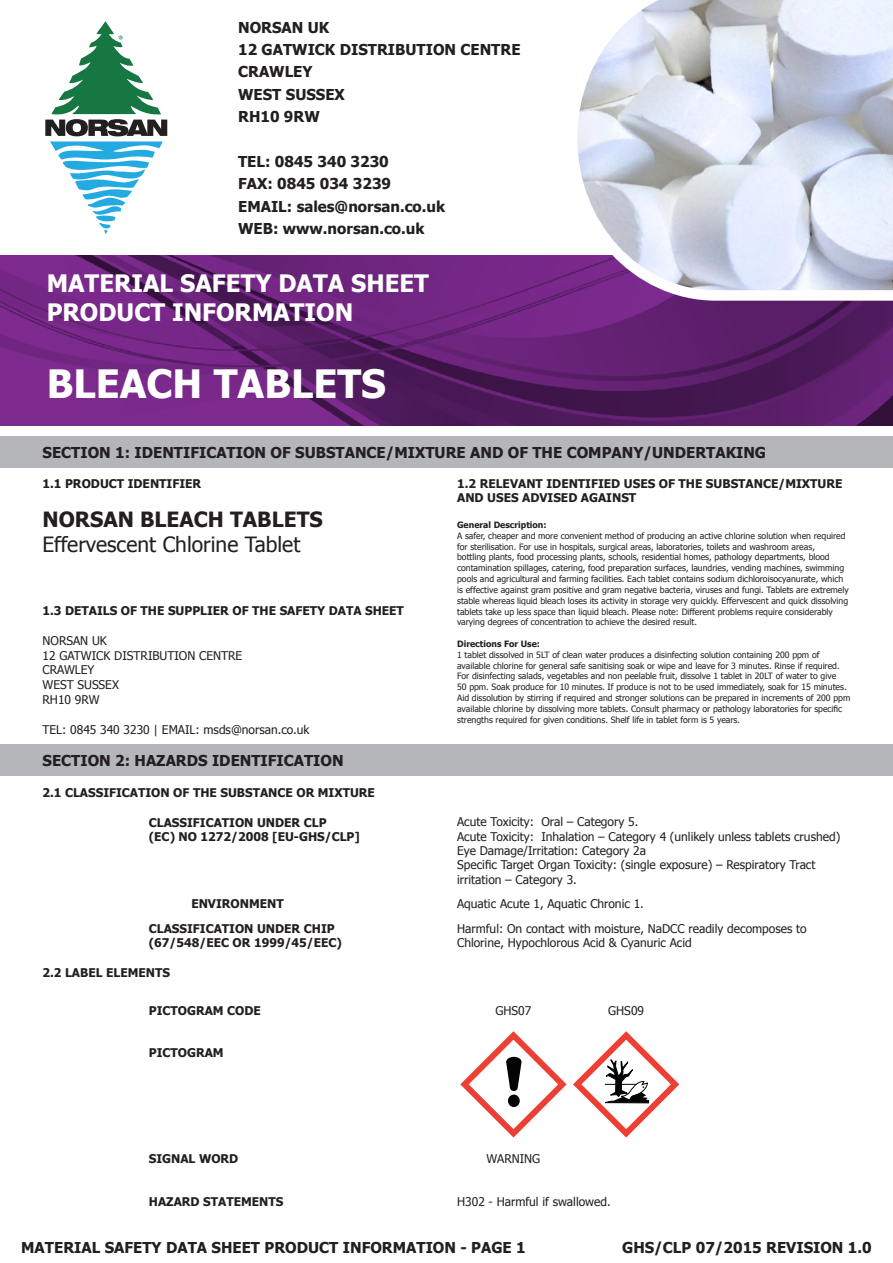
<style>
.page{position:relative;width:893px;height:1263px;background:#fff}
.page>*{position:absolute;margin:0;border:0;box-sizing:border-box;transform-origin:0 0}
.t1{font:700 39px "Tahoma";color:#fff}
.t2{font:700 24px "Tahoma";color:#fff}
.t3{font:21px "Tahoma";color:#231f20}
.t4{font:700 21px "Tahoma";color:#231f20}
.t5{font:700 15px "Tahoma";color:#231f20}
.t6{font:12px/14.4px "Tahoma";color:#231f20}
.t7{font:700 12px "Tahoma";color:#231f20}
.t8{font:8.7px/10.8px "Tahoma";color:#231f20}
.t9{font:700 8.7px "Tahoma";color:#231f20}
</style>
<div class="page">
<img style="left:0;top:255px;width:893px;height:170px">
<svg style="left:45px;top:21px;width:122px;height:213px"></svg>
<svg style="left:562px;top:0;width:331px;height:306px"></svg>
<div style="left:0;top:436px;width:893px;height:32px;background:#b5b6ba"></div>
<div style="left:0;top:744px;width:893px;height:32px;background:#b5b6ba"></div>
<svg style="left:460px;top:1031px;width:107px;height:106px"></svg>
<svg style="left:573px;top:1031px;width:106px;height:106px"></svg>
<p class="t5" style="left:238px;top:17px;width:93px">NORSAN UK</p>
<p class="t5" style="left:238px;top:39px;width:284px">12 GATWICK DISTRIBUTION CENTRE</p>
<p class="t5" style="left:238px;top:61px;width:76px">CRAWLEY</p>
<p class="t5" style="left:238px;top:84px;width:108px">WEST SUSSEX</p>
<p class="t5" style="left:238px;top:106px;width:83px">RH10 9RW</p>
<p class="t5" style="left:238px;top:151px;width:152px">TEL: 0845 340 3230</p>
<p class="t5" style="left:238px;top:173px;width:154px">FAX: 0845 034 3239</p>
<p class="t5" style="left:238px;top:196px;width:209px">EMAIL: SALES@NORSAN.CO.UK</p>
<p class="t5" style="left:238px;top:218px;width:188px">WEB: WWW.NORSAN.CO.UK</p>
<p class="t2" style="left:47px;top:267px;width:384px">MATERIAL SAFETY DATA SHEET</p>
<p class="t2" style="left:47px;top:296px;width:308px">PRODUCT INFORMATION</p>
<p class="t1" style="left:47px;top:356px;width:341px">BLEACH TABLETS</p>
<p class="t5" style="left:43px;top:442px;width:725px">SECTION 1: IDENTIFICATION OF SUBSTANCE/MIXTURE AND OF THE COMPANY/UNDERTAKING</p>
<p class="t7" style="left:43px;top:475px;width:160px">1.1 PRODUCT IDENTIFIER</p>
<p class="t4" style="left:43px;top:505px;width:282px">NORSAN BLEACH TABLETS</p>
<p class="t3" style="left:43px;top:531px;width:259px">Effervescent Chlorine Tablet</p>
<p class="t7" style="left:457px;top:475px;width:71px">1.2 RELEVANT</p>
<p class="t7" style="left:546px;top:475px;width:9px">IDENTIFIED</p>
<p class="t7" style="left:624px;top:475px;width:9px">USES</p>
<p class="t7" style="left:659px;top:475px;width:29px">OF THE</p>
<p class="t7" style="left:706px;top:475px;width:9px">SUBSTANCE</p>
<p class="t7" style="left:778px;top:475px;width:16px">/MIXTURE</p>
<p class="t7" style="left:457px;top:490px;width:10px">AND</p>
<p class="t7" style="left:487px;top:490px;width:9px">USES</p>
<p class="t7" style="left:522px;top:490px;width:34px">ADVISED</p>
<p class="t7" style="left:581px;top:490px;width:9px">AGAINST</p>
<p class="t9" style="left:457px;top:519px;width:91px">GENERAL DESCRIPTION:</p>
<p class="t8" style="left:457px;top:530px;width:393px">A safer, cheaper and more convenient method of producing an active chlorine solution when required for sterilisation. For use in hospitals, surgical areas, laboratories, toilets and washroom areas,<br>bottling plants, food processing plants, schools, residential homes, pathology departments, blood contamination spillages, catering, food preparation surfaces, laundries, vending machines, swimming pools and agricultural and farming facilities. Each tablet contains sodium dichloroisocyanurate, which is effective against gram positive and gram negative bacteria, viruses and fungi. Tablets are extremely stable whereas liquid bleach loses its activity in storage very quickly. Effervescent and quick dissolving tablets take up less space than liquid bleach. Please note: Different problems require considerably varying degrees of concentration to achieve the desired result.</p>
<p class="t9" style="left:457px;top:638px;width:84px">DIRECTIONS FOR USE:</p>
<p class="t8" style="left:457px;top:649px;width:395px">1 tablet dissolved in 5LT of clean water produces a disinfecting solution containing 200 ppm of available chlorine for general safe sanitising soak or wipe and leave for 3 minutes. Rinse if required.<br>For disinfecting salads, vegetables and non peelable fruit, dissolve 1 tablet in 20LT of water to give<br>50 ppm. Soak produce for 10 minutes. If produce is not to be used immediately, soak for 15 minutes.<br>Aid dissolution by stirring if required and stronger solutions can be prepared in increments of 200 ppm available chlorine by dissolving more tablets. Consult pharmacy or pathology laboratories for specific strengths required for given conditions. Shelf life in tablet form is 5 years.</p>
<p class="t7" style="left:43px;top:602px;width:40px">1.3 DETAILS</p>
<p class="t7" style="left:121px;top:602px;width:29px">OF THE</p>
<p class="t7" style="left:168px;top:602px;width:9px">SUPPLIER</p>
<p class="t7" style="left:233px;top:602px;width:29px">OF THE</p>
<p class="t7" style="left:280px;top:602px;width:9px">SAFETY</p>
<p class="t7" style="left:329px;top:602px;width:10px">DATA</p>
<p class="t7" style="left:365px;top:602px;width:9px">SHEET</p>
<p class="t6" style="left:43px;top:633px;width:66px">NORSAN UK</p>
<p class="t6" style="left:43px;top:647px;width:201px">12 GATWICK DISTRIBUTION CENTRE</p>
<p class="t6" style="left:43px;top:662px;width:54px">CRAWLEY</p>
<p class="t6" style="left:43px;top:677px;width:78px">WEST SUSSEX</p>
<p class="t6" style="left:43px;top:692px;width:59px">RH10 9RW</p>
<p class="t6" style="left:43px;top:721px;width:269px">TEL: 0845 340 3230 | EMAIL: msds@norsan.co.uk</p>
<p class="t5" style="left:43px;top:750px;width:303px">SECTION 2: HAZARDS IDENTIFICATION</p>
<p class="t7" style="left:43px;top:784px;width:39px">2.1 CLASSIFICATION</p>
<p class="t7" style="left:173px;top:784px;width:29px">OF THE</p>
<p class="t7" style="left:220px;top:784px;width:9px">SUBSTANCE</p>
<p class="t7" style="left:296px;top:784px;width:31px">OR MIXTURE</p>
<p class="t7" style="left:149px;top:814px;width:17px">CLASSIFICATION</p>
<p class="t7" style="left:257px;top:814px;width:10px">UNDER</p>
<p class="t7" style="left:304px;top:814px;width:24px">CLP</p>
<p class="t7" style="left:149px;top:828px;width:213px">(EC) NO 1272/2008 [EU-GHS/CLP]</p>
<p class="t6" style="left:457px;top:814px;width:183px">Acute Toxicity: Oral – Category 5.</p>
<p class="t6" style="left:457px;top:828px;width:385px">Acute Toxicity: Inhalation – Category 4 (unlikely unless tablets crushed)<br>Eye Damage/Irritation: Category 2a</p>
<p class="t6" style="left:457px;top:857px;width:360px">Specific Target Organ Toxicity: (single exposure) – Respiratory Tract irritation – Category 3.</p>
<p class="t7" style="left:191px;top:895px;width:35px">ENVIRONMENT</p>
<p class="t6" style="left:457px;top:896px;width:188px">Aquatic Acute 1, Aquatic Chronic 1.</p>
<p class="t6" style="left:457px;top:921px;width:351px">Harmful: On contact with moisture, NaDCC readily decomposes to<br>Chlorine, Hypochlorous Acid &amp; Cyanuric Acid</p>
<p class="t7" style="left:149px;top:920px;width:17px">CLASSIFICATION</p>
<p class="t7" style="left:257px;top:920px;width:10px">UNDER</p>
<p class="t7" style="left:304px;top:920px;width:17px">CHIP</p>
<p class="t7" style="left:149px;top:934px;width:195px">(67/548/EEC OR 1999/45/EEC)</p>
<p class="t7" style="left:43px;top:964px;width:129px">2.2 LABEL ELEMENTS</p>
<p class="t7" style="left:149px;top:1002px;width:18px">PICTOGRAM</p>
<p class="t7" style="left:227px;top:1002px;width:18px">CODE</p>
<p class="t6" style="left:495px;top:1002px;width:37px">GHS07</p>
<p class="t7" style="left:149px;top:1044px;width:18px">PICTOGRAM</p>
<p class="t6" style="left:608px;top:1002px;width:37px">GHS09</p>
<p class="t7" style="left:149px;top:1150px;width:91px">SIGNAL WORD</p>
<p class="t6" style="left:487px;top:1151px;width:55px">WARNING</p>
<p class="t7" style="left:149px;top:1193px;width:136px">HAZARD STATEMENTS</p>
<p class="t6" style="left:457px;top:1194px;width:155px">H302 - Harmful if swallowed.</p>
<p class="t5" style="left:21px;top:1237px;width:506px">MATERIAL SAFETY DATA SHEET PRODUCT INFORMATION - PAGE 1</p>
<p class="t5" style="left:622px;top:1237px;width:251px">GHS/CLP 07/2015 REVISION 1.0</p>
</div>
